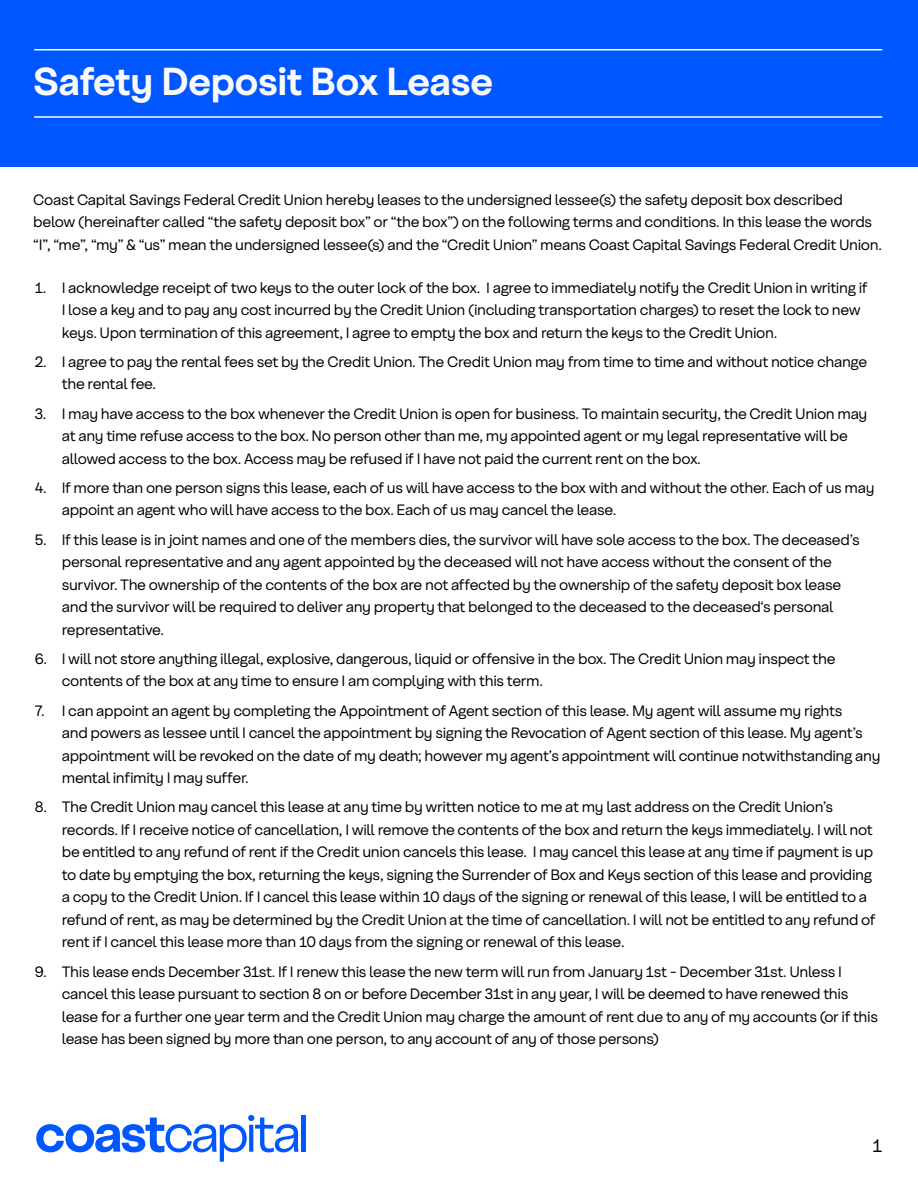
<style>
.page{position:relative;width:918px;height:1188px;background:#fff}
.page>*{position:absolute;margin:0;border:0;box-sizing:border-box;transform-origin:0 0}
.t1{font:700 39px "Coast Sans";letter-spacing:-.02em;color:#fafafa}
.t2{font:18px "Coast Sans";color:#000}
.Paragraph_Style_1{font:15px/22.5px "Coast Sans";letter-spacing:-.025em;color:#000}
</style>
<div class="page">
<div style="left:0;top:0;width:918px;height:167px;background:#0056ff"></div>
<hr style="left:34px;top:49px;width:848px;height:2px;background:#fafafa">
<hr style="left:34px;top:116px;width:848px;height:2px;background:#fafafa">
<svg style="left:36px;top:1115px;width:262px;height:47px"></svg>
<hr style="left:302px;top:1115px;width:4px;height:37px;background:#0056ff">
<h1 class="t1" style="left:33px;top:59px;width:462px">Safety Deposit Box Lease</h1>
<p class="Paragraph_Style_1" style="left:33px;top:188px;width:850px">Coast Capital Savings Federal Credit Union hereby leases to the undersigned lessee(s) the safety deposit box described below (hereinafter called “the safety deposit box” or “the box”) on the following terms and conditions. In this lease the words “I”, “me”, “my” &amp; “us” mean the undersigned lessee(s) and the “Credit Union” means Coast Capital Savings Federal Credit Union.</p>
<p class="Paragraph_Style_1" style="left:62px;top:276px;width:807px;text-indent:-27px">1. I acknowledge receipt of two keys to the outer lock of the box. I agree to immediately notify the Credit Union in writing if<br>I lose a key and to pay any cost incurred by the Credit Union (including transportation charges) to reset the lock to new keys. Upon termination of this agreement, I agree to empty the box and return the keys to the Credit Union.</p>
<p class="Paragraph_Style_1" style="left:62px;top:350px;width:807px;text-indent:-27px">2. I agree to pay the rental fees set by the Credit Union. The Credit Union may from time to time and without notice change the rental fee.</p>
<p class="Paragraph_Style_1" style="left:62px;top:402px;width:807px;text-indent:-27px">3. I may have access to the box whenever the Credit Union is open for business. To maintain security, the Credit Union may at any time refuse access to the box. No person other than me, my appointed agent or my legal representative will be allowed access to the box. Access may be refused if I have not paid the current rent on the box.</p>
<p class="Paragraph_Style_1" style="left:62px;top:476px;width:814px;text-indent:-27px">4. If more than one person signs this lease, each of us will have access to the box with and without the other. Each of us may appoint an agent who will have access to the box. Each of us may cancel the lease.</p>
<p class="Paragraph_Style_1" style="left:62px;top:528px;width:800px;text-indent:-27px">5. If this lease is in joint names and one of the members dies, the survivor will have sole access to the box. The deceased’s personal representative and any agent appointed by the deceased will not have access without the consent of the survivor. The ownership of the contents of the box are not affected by the ownership of the safety deposit box lease and the survivor will be required to deliver any property that belonged to the deceased to the deceased‘s personal representative.</p>
<p class="Paragraph_Style_1" style="left:62px;top:647px;width:775px;text-indent:-27px">6. I will not store anything illegal, explosive, dangerous, liquid or offensive in the box. The Credit Union may inspect the contents of the box at any time to ensure I am complying with this term.</p>
<p class="Paragraph_Style_1" style="left:62px;top:699px;width:820px;text-indent:-27px">7. I can appoint an agent by completing the Appointment of Agent section of this lease. My agent will assume my rights<br>and powers as lessee until I cancel the appointment by signing the Revocation of Agent section of this lease. My agent’s appointment will be revoked on the date of my death; however my agent’s appointment will continue notwithstanding any mental infimity I may suffer.</p>
<p class="Paragraph_Style_1" style="left:62px;top:796px;width:815px;text-indent:-27px">8. The Credit Union may cancel this lease at any time by written notice to me at my last address on the Credit Union’s records. If I receive notice of cancellation, I will remove the contents of the box and return the keys immediately. I will not be entitled to any refund of rent if the Credit union cancels this lease. I may cancel this lease at any time if payment is up to date by emptying the box, returning the keys, signing the Surrender of Box and Keys section of this lease and providing a copy to the Credit Union. If I cancel this lease within 10 days of the signing or renewal of this lease, I will be entitled to a refund of rent, as may be determined by the Credit Union at the time of cancellation. I will not be entitled to any refund of rent if I cancel this lease more than 10 days from the signing or renewal of this lease.</p>
<p class="Paragraph_Style_1" style="left:62px;top:960px;width:818px;text-indent:-27px">9. This lease ends December 31st. If I renew this lease the new term will run from January 1st - December 31st. Unless I cancel this lease pursuant to section 8 on or before December 31st in any year, I will be deemed to have renewed this lease for a further one year term and the Credit Union may charge the amount of rent due to any of my accounts (or if this lease has been signed by more than one person, to any account of any of those persons)</p>
<p class="t2" style="left:873px;top:1136px;width:11px">1</p>
</div>
